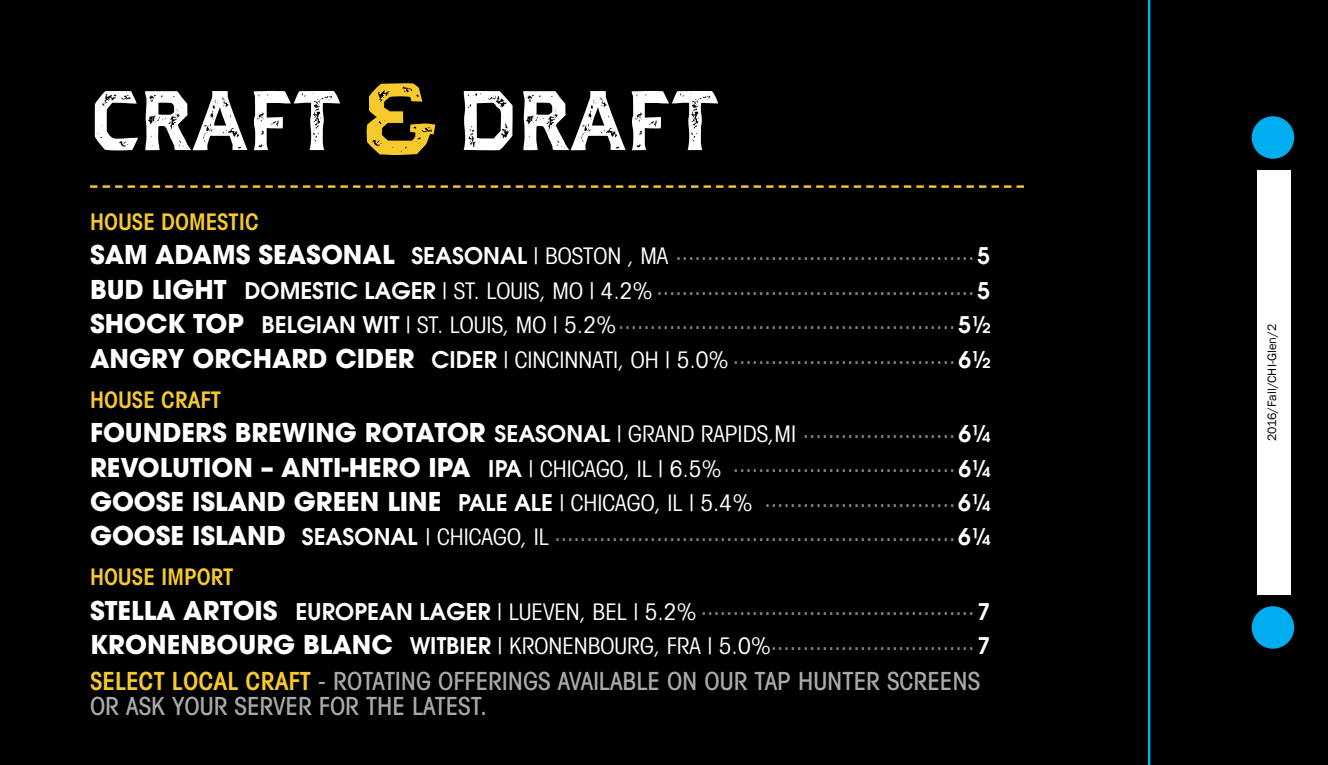
<style>
.page{position:relative;width:1328px;height:765px;background:#000}
.page>*{position:absolute;margin:0;border:0;box-sizing:border-box;transform-origin:0 0}
.t1{font:84.25px "Dever Ser Pri Bol";color:#fff}
.t2{font:500 condensed 25px/25px "Avant Garde";color:#a7a9ac}
.t3{font:500 condensed 23px/34.5px "Avant Garde";color:#808285}
.t4{font:12.5px "Franklin Gothic";color:#000}
.s1{font-weight:600;color:#f6ca2c}
.s2{font-weight:700;font-stretch:normal;font-size:25.75px;color:#fff}
.s3{font-weight:600;font-stretch:normal;color:#fff}
.s4{font-weight:400;color:#fff}
</style>
<div class="page">
<svg style="left:90px;top:185px;width:934px;height:3px"></svg>
<svg style="left:366px;top:83px;width:69px;height:72px"></svg>
<div style="left:1257px;top:170px;width:33px;height:425px;background:#fff"></div>
<hr style="left:1148px;top:0;width:2px;height:765px;background:#00aeef">
<div style="left:1251px;top:606px;width:43px;height:43px;background:#00aeef;border-radius:50%"></div>
<div style="left:1251px;top:116px;width:43px;height:43px;background:#00aeef;border-radius:50%"></div>
<h1 class="t1" style="left:90px;top:62px;width:253px">CRAFT</h1>
<h1 class="t1" style="left:457px;top:62px;width:263px">DRAFT</h1>
<p class="t3" style="left:90px;top:206px;width:902px;line-height:30.2px"><span class="s1">HOUSE DOMESTIC<br></span><span class="s2">SAM ADAMS SEASONAL</span> <span class="s3">SEASONAL</span> <span class="s4">| BOSTON , MA</span> ...............................................<span class="s3">5</span></p>
<p class="t3" style="left:90px;top:269px;width:902px;text-align:justify"><span class="s2">BUD LIGHT</span> <span class="s3">DOMESTIC LAGER</span> <span class="s4">| ST. LOUIS, MO | 4.2%</span>..................................................<span class="s3">5<br></span><span class="s2">SHOCK TOP</span> <span class="s3">BELGIAN WIT</span> <span class="s4">| ST. LOUIS, MO | 5.2%</span>.....................................................<span class="s3">5½ </span><span class="s2">ANGRY ORCHARD CIDER</span> <span class="s3">CIDER</span> <span class="s4">| CINCINNATI, OH | 5.0%</span> ...................................<span class="s3">6½</span></p>
<p class="t3" style="left:90px;top:384px;width:902px;line-height:30.2px"><span class="s1">HOUSE CRAFT<br></span><span class="s2">FOUNDERS BREWING ROTATOR</span> <span class="s3">SEASONAL</span> <span class="s4">| GRAND RAPIDS,MI</span> ........................<span class="s3">6¼</span></p>
<p class="t3" style="left:90px;top:446px;width:902px;text-align:justify"><span class="s2">REVOLUTION – ANTI-HERO IPA</span> <span class="s3">IPA</span> <span class="s4">| CHICAGO, IL | 6.5%</span> ...................................<span class="s3">6¼ </span><span class="s2">GOOSE ISLAND GREEN LINE</span> <span class="s3">PALE ALE</span> <span class="s4">| CHICAGO, IL | 5.4%</span> ..............................<span class="s3">6¼ </span><span class="s2">GOOSE ISLAND</span> <span class="s3">SEASONAL</span> <span class="s4">| CHICAGO, IL</span> ...............................................................<span class="s3">6¼</span></p>
<p class="t3" style="left:90px;top:562px;width:902px;line-height:30.2px"><span class="s1">HOUSE IMPORT<br></span><span class="s2">STELLA ARTOIS</span> <span class="s3">EUROPEAN LAGER</span> <span class="s4">| LUEVEN, BEL | 5.2%</span> ...........................................<span class="s3">7</span></p>
<p class="t3" style="left:90px;top:624px;width:902px"><span class="s2">KRONENBOURG BLANC</span> <span class="s3">WITBIER</span> <span class="s4">| KRONENBOURG, FRA | 5.0%</span>................................<span class="s3">7</span></p>
<p class="t2" style="left:90px;top:669px;width:891px"><span class="s1">SELECT LOCAL CRAFT</span> - ROTATING OFFERINGS AVAILABLE ON OUR TAP HUNTER SCREENS<br>OR ASK YOUR SERVER FOR THE LATEST.</p>
<p class="t4" style="left:1264px;top:441px;width:119px;rotate:-90deg">2016/Fall/CHI-Glen/2</p>
</div>
